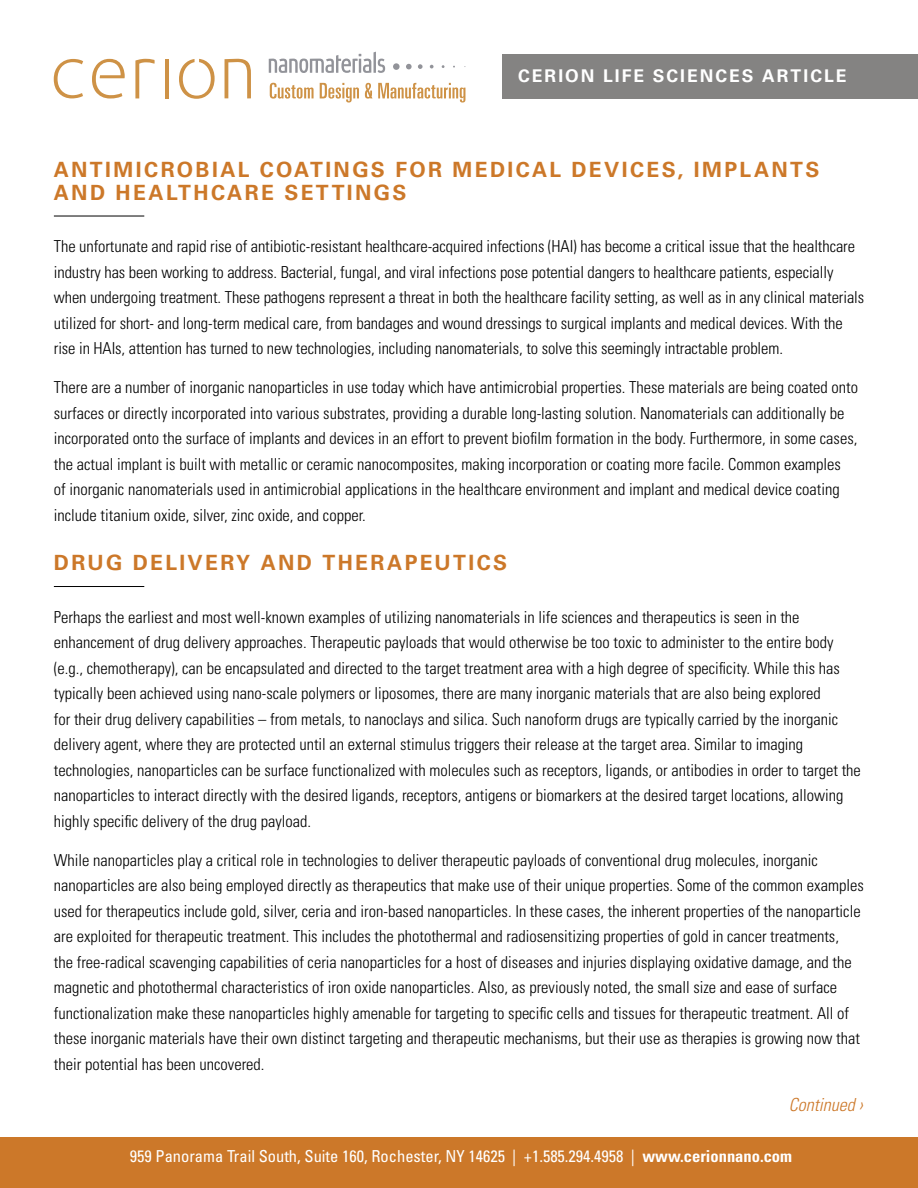
<style>
.page{position:relative;width:918px;height:1188px;background:#fff}
.page>*{position:absolute;margin:0;border:0;box-sizing:border-box;transform-origin:0 0}
.t1{font:700 21px/22.5px "Univers LT Std";letter-spacing:.11em;color:#cc7829}
.t2{font:italic 300 condensed 18px "Univers LT Std";color:#cc7829}
.t3{font:700 17.55px "Univers LT Std";letter-spacing:.115em;color:#fff}
.t4{font:300 condensed 16.5px/25.5px "Univers LT Std";color:#000}
.t5{font:condensed 16.5px "Univers LT Std";color:#fff}
.s1{font-weight:700}
</style>
<div class="page">
<div style="left:0;top:1137px;width:918px;height:51px;background:#cc7829"></div>
<div style="left:502px;top:54px;width:416px;height:44px;background:#848382"></div>
<svg style="left:269px;top:52px;width:116px;height:21px"></svg>
<svg style="left:54px;top:59px;width:29px;height:39px"></svg>
<svg style="left:92px;top:59px;width:33px;height:40px"></svg>
<svg style="left:135px;top:59px;width:20px;height:39px"></svg>
<hr style="left:165px;top:59px;width:4px;height:40px;background:#ce9246">
<svg style="left:225px;top:58px;width:26px;height:40px"></svg>
<svg style="left:179px;top:59px;width:36px;height:40px"></svg>
<svg style="left:430px;top:65px;width:4px;height:3px"></svg>
<svg style="left:418px;top:64px;width:5px;height:5px"></svg>
<svg style="left:406px;top:64px;width:6px;height:5px"></svg>
<div style="left:393px;top:63px;width:7px;height:7px;background:#929399;border-radius:50%"></div>
<svg style="left:270px;top:83px;width:44px;height:16px"></svg>
<svg style="left:320px;top:83px;width:39px;height:20px"></svg>
<svg style="left:365px;top:83px;width:7px;height:16px"></svg>
<svg style="left:378px;top:83px;width:87px;height:20px"></svg>
<hr style="left:54px;top:216px;width:90px;height:1px;background:#000">
<hr style="left:54px;top:586px;width:90px;height:1px;background:#000">
<p class="t3" style="left:518px;top:66px;width:330px">CERION LIFE SCIENCES ARTICLE</p>
<p class="t1" style="left:54px;top:159px;width:767px">ANTIMICROBIAL COATINGS FOR MEDICAL DEVICES, IMPLANTS<br>AND HEALTHCARE SETTINGS</p>
<p class="t4" style="left:54px;top:234px;width:812px">The unfortunate and rapid rise of antibiotic-resistant healthcare-acquired infections (HAI) has become a critical issue that the healthcare industry has been working to address. Bacterial, fungal, and viral infections pose potential dangers to healthcare patients, especially when undergoing treatment. These pathogens represent a threat in both the healthcare facility setting, as well as in any clinical materials utilized for short- and long-term medical care, from bandages and wound dressings to surgical implants and medical devices. With the rise in HAIs, attention has turned to new technologies, including nanomaterials, to solve this seemingly intractable problem.</p>
<p class="t4" style="left:54px;top:375px;width:806px">There are a number of inorganic nanoparticles in use today which have antimicrobial properties. These materials are being coated onto surfaces or directly incorporated into various substrates, providing a durable long-lasting solution. Nanomaterials can additionally be incorporated onto the surface of implants and devices in an effort to prevent biofilm formation in the body. Furthermore, in some cases, the actual implant is built with metallic or ceramic nanocomposites, making incorporation or coating more facile. Common examples<br>of inorganic nanomaterials used in antimicrobial applications in the healthcare environment and implant and medical device coating include titanium oxide, silver, zinc oxide, and copper.</p>
<p class="t1" style="left:54px;top:552px;width:455px">DRUG DELIVERY AND THERAPEUTICS</p>
<p class="t4" style="left:54px;top:604px;width:809px">Perhaps the earliest and most well-known examples of utilizing nanomaterials in life sciences and therapeutics is seen in the enhancement of drug delivery approaches. Therapeutic payloads that would otherwise be too toxic to administer to the entire body (e.g., chemotherapy), can be encapsulated and directed to the target treatment area with a high degree of specificity. While this has typically been achieved using nano-scale polymers or liposomes, there are many inorganic materials that are also being explored<br>for their drug delivery capabilities – from metals, to nanoclays and silica. Such nanoform drugs are typically carried by the inorganic delivery agent, where they are protected until an external stimulus triggers their release at the target area. Similar to imaging technologies, nanoparticles can be surface functionalized with molecules such as receptors, ligands, or antibodies in order to target the nanoparticles to interact directly with the desired ligands, receptors, antigens or biomarkers at the desired target locations, allowing highly specific delivery of the drug payload.</p>
<p class="t4" style="left:54px;top:847px;width:811px">While nanoparticles play a critical role in technologies to deliver therapeutic payloads of conventional drug molecules, inorganic nanoparticles are also being employed directly as therapeutics that make use of their unique properties. Some of the common examples used for therapeutics include gold, silver, ceria and iron-based nanoparticles. In these cases, the inherent properties of the nanoparticle are exploited for therapeutic treatment. This includes the photothermal and radiosensitizing properties of gold in cancer treatments,<br>the free-radical scavenging capabilities of ceria nanoparticles for a host of diseases and injuries displaying oxidative damage, and the magnetic and photothermal characteristics of iron oxide nanoparticles. Also, as previously noted, the small size and ease of surface functionalization make these nanoparticles highly amenable for targeting to specific cells and tissues for therapeutic treatment. All of these inorganic materials have their own distinct targeting and therapeutic mechanisms, but their use as therapies is growing now that their potential has been uncovered.</p>
<p class="t2" style="left:789px;top:1094px;width:75px">Continued ›</p>
<p class="t5" style="left:130px;top:1146px;width:664px">959 Panorama Trail South, Suite 160, Rochester, NY 14625 | +1.585.294.4958 | <span class="s1">www.cerionnano.com</span></p>
</div>
